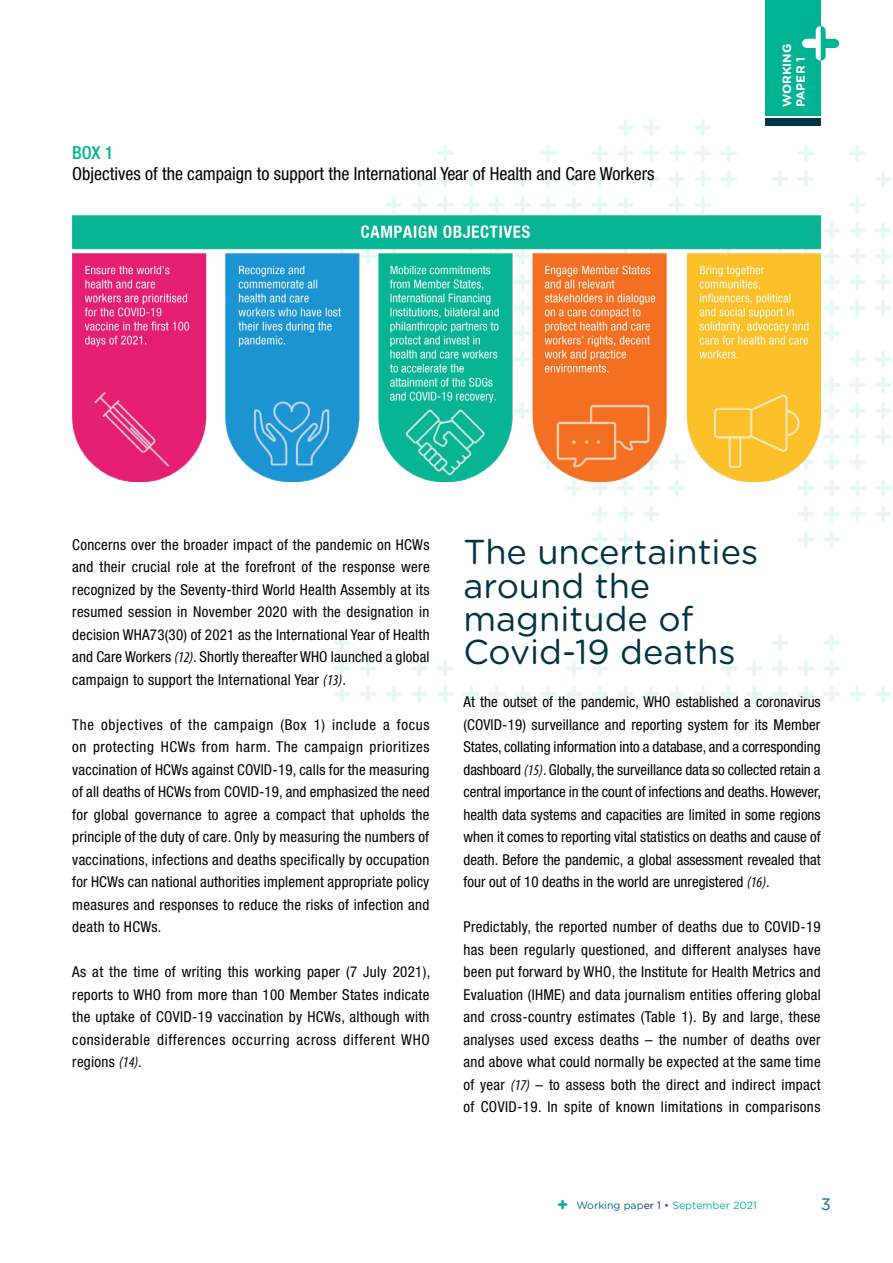
<style>
.page{position:relative;width:893px;height:1263px;background:#fff}
.page>*{position:absolute;margin:0;border:0;box-sizing:border-box;transform-origin:0 0}
.t1{font:34.5px/33px "Gotham Rounded";color:#003444}
.t2{font:condensed 18px "Helvetica Neue";color:#000}
.t3{font:500 condensed 18px "Helvetica Neue";color:#00b493}
.t4{font:16.5px "Gotham Rounded";color:#006b88}
.t5{font:condensed 15px/22.5px "Helvetica Neue";letter-spacing:.02em;color:#000;text-align:justify}
.t6{font:700 12px/13.5px "Gotham Rounded";color:#fff}
.t7{font:10.5px "Gotham Rounded";color:#00b493}
.s1{font-family:"Myriad Pro";font-style:italic}
.s2{color:#006b88}
.s3{color:#003444}
</style>
<div class="page">
<svg style="left:334px;top:119px;width:558px;height:583px"></svg>
<svg style="left:558px;top:1200px;width:9px;height:9px"></svg>
<img style="left:72px;top:216px;width:748px;height:266px">
<div style="left:766px;top:0;width:55px;height:116px;background:#00b493"></div>
<div style="left:765px;top:119px;width:56px;height:7px;background:#003444"></div>
<svg style="left:802px;top:26px;width:37px;height:35px"></svg>
<p class="t3" style="left:72px;top:142px;width:43px">BOX 1</p>
<p class="t2" style="left:72px;top:164px;width:584px">Objectives of the campaign to support the International Year of Health and Care Workers</p>
<p class="t6" style="left:780px;top:107px;width:65px;rotate:-90deg">WORKING<br>PAPER 1</p>
<p class="t5" style="left:72px;top:533px;width:359px">Concerns over the broader impact of the pandemic on HCWs and their crucial role at the forefront of the response were recognized by the Seventy-third World Health Assembly at its resumed session in November 2020 with the designation in decision WHA73(30) of 2021 as the International Year of Health and Care Workers <span class="s1">(12)</span>. Shortly thereafter WHO launched a global campaign to support the International Year <span class="s1">(13)</span>.</p>
<p class="t5" style="left:72px;top:713px;width:359px">The objectives of the campaign (Box 1) include a focus on protecting HCWs from harm. The campaign prioritizes vaccination of HCWs against COVID-19, calls for the measuring of all deaths of HCWs from COVID-19, and emphasized the need for global governance to agree a compact that upholds the principle of the duty of care. Only by measuring the numbers of vaccinations, infections and deaths specifically by occupation for HCWs can national authorities implement appropriate policy measures and responses to reduce the risks of infection and death to HCWs.</p>
<p class="t5" style="left:72px;top:960px;width:360px">As at the time of writing this working paper (7 July 2021), reports to WHO from more than 100 Member States indicate the uptake of COVID-19 vaccination by HCWs, although with considerable differences occurring across different WHO regions <span class="s1">(14)</span>.</p>
<h1 class="t1" style="left:463px;top:534px;width:296px">The uncertainties around the magnitude of<br>Covid-19 deaths</h1>
<p class="t5" style="left:463px;top:690px;width:359px">At the outset of the pandemic, WHO established a coronavirus (COVID-19) surveillance and reporting system for its Member States, collating information into a database, and a corresponding dashboard <span class="s1">(15)</span>. Globally, the surveillance data so collected retain a central importance in the count of infections and deaths. However, health data systems and capacities are limited in some regions when it comes to reporting vital statistics on deaths and cause of death. Before the pandemic, a global assessment revealed that four out of 10 deaths in the world are unregistered <span class="s1">(16)</span>.</p>
<p class="t5" style="left:463px;top:915px;width:359px">Predictably, the reported number of deaths due to COVID-19 has been regularly questioned, and different analyses have been put forward by WHO, the Institute for Health Metrics and Evaluation (IHME) and data journalism entities offering global and cross-country estimates (Table 1). By and large, these analyses used excess deaths – the number of deaths over and above what could normally be expected at the same time of year <span class="s1">(17)</span> – to assess both the direct and indirect impact of COVID-19. In spite of known limitations in comparisons</p>
<p class="t7" style="left:576px;top:1198px;width:182px"><span class="s2">Working pap</span><span class="s3">er 1</span> <span class="s2">•</span> September 2021</p>
<p class="t4" style="left:821px;top:1193px;width:12px">3</p>
</div>
